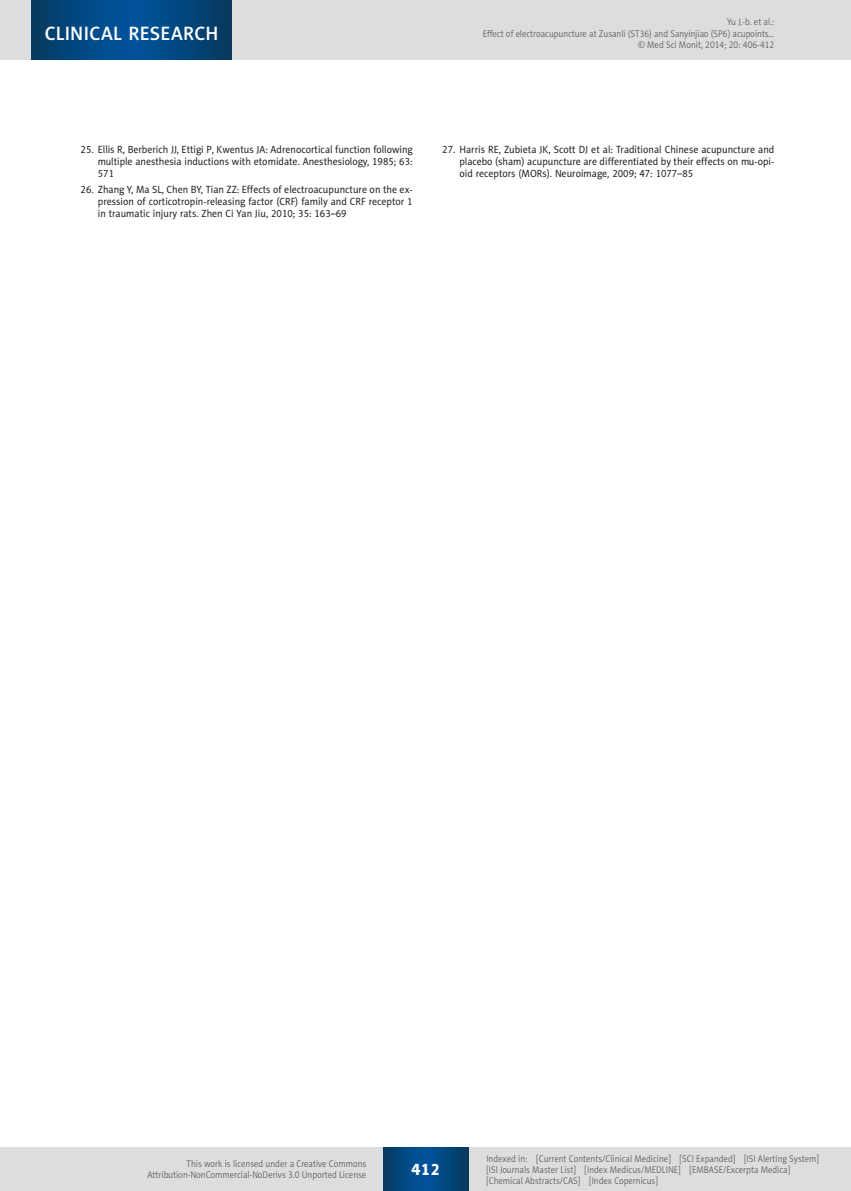
<style>
.page{position:relative;width:851px;height:1191px;background:#fff}
.page>*{position:absolute;margin:0;border:0;box-sizing:border-box;transform-origin:0 0}
.t1{font:19.5px "Naomi Sans EFN Medium";letter-spacing:.015em;color:#fff}
.t2{font:16.5px "Naomi Sans EFN Heavy";color:#fff}
.MSM_Referencje_punkt{font:10.5px/12px "Naomi Sans EFN";color:#231f20;text-align:justify;scale:.95 1}
.t3{font:9.75px/11.2px "Naomi Sans EFN Light";color:#57585a;text-align:right;scale:.9 1}
</style>
<div class="page">
<div style="left:0;top:1148px;width:850px;height:43px;background:#dcdddf"></div>
<svg style="left:383px;top:1148px;width:85px;height:42px"></svg>
<div style="left:0;top:0;width:850px;height:60px;background:#dcdddf"></div>
<svg style="left:32px;top:0;width:200px;height:60px"></svg>
<h1 class="t1" style="left:45px;top:22px;width:175px">CLINICAL RESEARCH</h1>
<p class="t3" style="left:482px;top:16px;width:325px">Yu J.-b. et al.:<br>Effect of electroacupuncture at Zusanli (ST36) and Sanyinjiao (SP6) acupoints… © Med Sci Monit, 2014; 20: 406-412</p>
<p class="MSM_Referencje_punkt" style="left:98px;top:143px;width:333px;text-indent:-17px">25. Ellis R, Berberich JJ, Ettigi P, Kwentus JA: Adrenocortical function following multiple anesthesia inductions with etomidate. Anesthesiology, 1985; 63:<br>571</p>
<p class="MSM_Referencje_punkt" style="left:98px;top:184px;width:333px;text-indent:-17px">26. Zhang Y, Ma SL, Chen BY, Tian ZZ: Effects of electroacupuncture on the ex&shy;pression of corticotropin-releasing factor (CRF) family and CRF receptor 1 in traumatic injury rats. Zhen Ci Yan Jiu, 2010; 35: 163–69</p>
<p class="MSM_Referencje_punkt" style="left:459px;top:143px;width:333px;text-indent:-17px">27. Harris RE, Zubieta JK, Scott DJ et al: Traditional Chinese acupuncture and placebo (sham) acupuncture are differentiated by their effects on mu-opi&shy;oid receptors (MORs). Neuroimage, 2009; 47: 1077–85</p>
<p class="t3" style="left:147px;top:1158px;width:245px">This work is licensed under a Creative Commons<br>Attribution-NonCommercial-NoDerivs 3.0 Unported License</p>
<h2 class="t2" style="left:411px;top:1159px;width:30px">412</h2>
<p class="t3" style="left:486px;top:1152px;width:371px;text-align:left">Indexed in: [Current Contents/Clinical Medicine] [SCI Expanded] [ISI Alerting System] [ISI Journals Master List] [Index Medicus/MEDLINE] [EMBASE/Excerpta Medica] [Chemical Abstracts/CAS] [Index Copernicus]</p>
</div>
